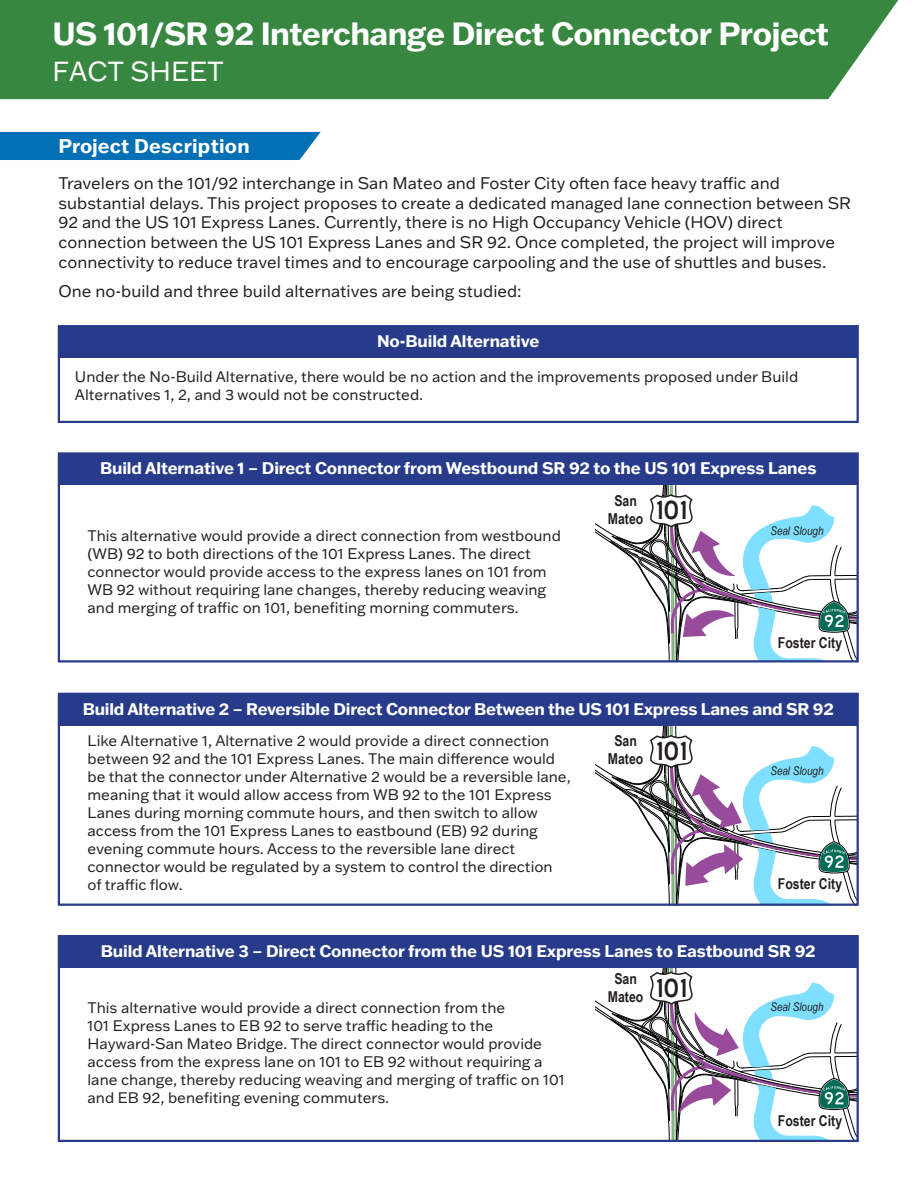
<style>
.page{position:relative;width:918px;height:1188px;background:#fff}
.page>*{position:absolute;margin:0;border:0;box-sizing:border-box;transform-origin:0 0}
.t1{font:700 31.5px "Franklin Gothic ATF";letter-spacing:-.02em;color:#fff}
.t2{font:27px "Highway Gothic";color:#231f20}
.t3{font:27px "Franklin Gothic ATF";color:#fff}
.t4{font:700 19.5px "Franklin Gothic ATF";letter-spacing:.015em;color:#fff}
.t5{font:16.5px/19.8px "Franklin Gothic ATF";color:#231f20}
.t6{font:700 16.5px "Franklin Gothic ATF";letter-spacing:-.01em;color:#fff}
.t7{font:15px/18px "Franklin Gothic ATF";color:#231f20}
.t8{font:700 15px/18px "Arial Narrow";color:#231f20;text-align:center}
.t9{font:italic 12px "Arial Narrow";color:#231f20}
.s1{font-family:"ESRI Shields";font-size:45px;color:#fff}
</style>
<div class="page">
<svg style="left:596px;top:726px;width:260px;height:177px"></svg>
<svg style="left:596px;top:485px;width:260px;height:174px"></svg>
<svg style="left:596px;top:968px;width:260px;height:171px"></svg>
<div style="left:0;top:132px;width:321px;height:28px;background:#036fb4"></div>
<div style="left:0;top:0;width:899px;height:99px;background:#388741"></div>
<div style="left:58px;top:325px;width:801px;height:98px;border:2px solid #283b8a"></div>
<div style="left:59px;top:326px;width:799px;height:32px;background:#283b8a"></div>
<div style="left:58px;top:452px;width:801px;height:210px;border:2px solid #283b8a"></div>
<div style="left:59px;top:454px;width:799px;height:31px;background:#283b8a"></div>
<div style="left:58px;top:693px;width:801px;height:213px;border:2px solid #283b8a"></div>
<div style="left:59px;top:694px;width:799px;height:32px;background:#283b8a"></div>
<div style="left:58px;top:935px;width:801px;height:207px;border:2px solid #283b8a"></div>
<div style="left:59px;top:936px;width:799px;height:32px;background:#283b8a"></div>
<h1 class="t1" style="left:52px;top:12px;width:778px">US 101/SR 92 Interchange Direct Connector Project</h1>
<h1 class="t3" style="left:52px;top:53px;width:173px">FACT SHEET</h1>
<h2 class="t4" style="left:59px;top:133px;width:193px">Project Description</h2>
<p class="t5" style="left:58px;top:173px;width:794px">Travelers on the 101/92 interchange in San Mateo and Foster City o˜en face heavy traffic and substantial delays. This project proposes to create a dedicated managed lane connection between SR 92 and the US 101 Express Lanes. Currently, there is no High Occupancy Vehicle (HOV) direct connection between the US 101 Express Lanes and SR 92. Once completed, the project will improve connectivity to reduce travel times and to encourage carpooling and the use of shuttles and buses.</p>
<p class="t5" style="left:58px;top:281px;width:465px">One no-build and three build alternatives are being studied:</p>
<p class="t6" style="left:377px;top:330px;width:164px">No-Build Alternative</p>
<p class="t7" style="left:75px;top:367px;width:725px">Under the No-Build Alternative, there would be no action and the improvements proposed under Build<br>Alternatives 1, 2, and 3 would not be constructed.</p>
<p class="t6" style="left:100px;top:457px;width:718px">Build Alternative 1 – Direct Connector from Westbound SR 92 to the US 101 Express Lanes</p>
<p class="t7" style="left:88px;top:526px;width:475px">This alternative would provide a direct connection from westbound (WB) 92 to both directions of the 101 Express Lanes. The direct connector would provide access to the express lanes on 101 from WB 92 without requiring lane changes, thereby reducing weaving and merging of traffic on 101, benefiting morning commuters.</p>
<p class="t8" style="left:608px;top:491px;width:37px">San<br>Mateo</p>
<p class="t2" style="left:651px;top:496px;width:42px"><span class="s1">A</span>101</p>
<p class="t9" style="left:770px;top:522px;width:55px">Seal Slough</p>
<p class="t8" style="left:778px;top:633px;width:66px">Foster City</p>
<p class="t6" style="left:83px;top:698px;width:753px">Build Alternative 2 – Reversible Direct Connector Between the US 101 Express Lanes and SR 92</p>
<p class="t7" style="left:88px;top:732px;width:485px">Like Alternative 1, Alternative 2 would provide a direct connection between 92 and the 101 Express Lanes. The main difference would be that the connector under Alternative 2 would be a reversible lane, meaning that it would allow access from WB 92 to the 101 Express Lanes during morning commute hours, and then switch to allow access from the 101 Express Lanes to eastbound (EB) 92 during evening commute hours. Access to the reversible lane direct connector would be regulated by a system to control the direction<br>of traffic flow.</p>
<p class="t8" style="left:608px;top:731px;width:37px">San<br>Mateo</p>
<p class="t2" style="left:651px;top:737px;width:42px"><span class="s1">A</span>101</p>
<p class="t9" style="left:770px;top:763px;width:55px">Seal Slough</p>
<p class="t8" style="left:778px;top:874px;width:66px">Foster City</p>
<p class="t6" style="left:101px;top:940px;width:716px">Build Alternative 3 – Direct Connector from the US 101 Express Lanes to Eastbound SR 92</p>
<p class="t7" style="left:88px;top:998px;width:479px">This alternative would provide a direct connection from the<br>101 Express Lanes to EB 92 to serve traffic heading to the Hayward-San Mateo Bridge. The direct connector would provide access from the express lane on 101 to EB 92 without requiring a lane change, thereby reducing weaving and merging of traffic on 101 and EB 92, benefiting evening commuters.</p>
<p class="t2" style="left:651px;top:973px;width:42px"><span class="s1">A</span>101</p>
<p class="t8" style="left:608px;top:969px;width:37px">San<br>Mateo</p>
<p class="t9" style="left:770px;top:999px;width:55px">Seal Slough</p>
<p class="t8" style="left:778px;top:1111px;width:66px">Foster City</p>
</div>
